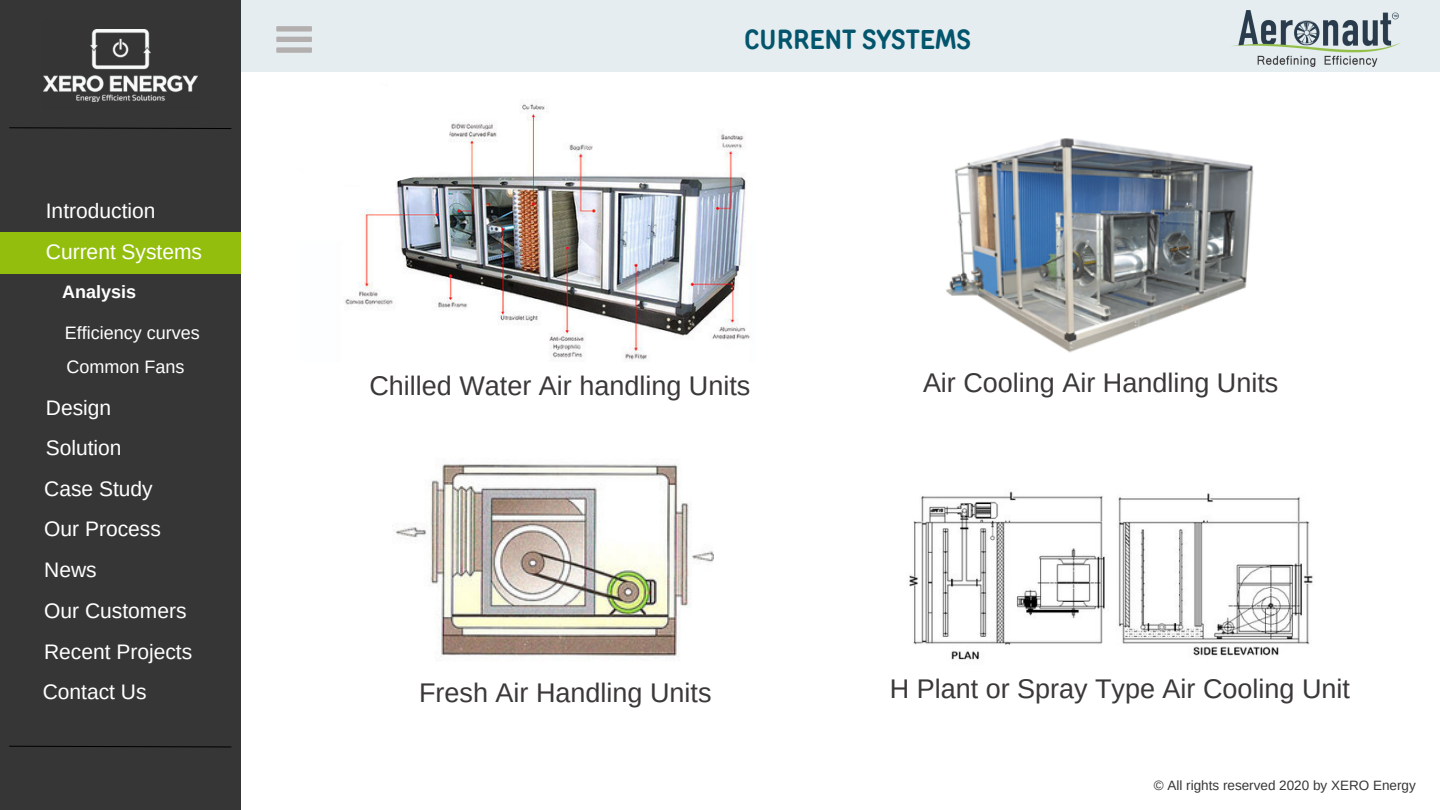
<style>
.page{position:relative;width:1440px;height:810px;background:#fff}
.page>*{position:absolute;margin:0;border:0;box-sizing:border-box;transform-origin:0 0}
.t1{font:27px "Arimo";color:#3b3838}
.t2{font:700 27px "TT Rounds Condensed";letter-spacing:.01em;color:#02556c}
.t3{font:21px "Arimo";color:#fff}
.t4{font:18px "Arimo";color:#fff}
.t5{font:700 18px "Arimo";color:#fff}
.t6{font:13.5px "Arimo";color:#363636}
</style>
<div class="page">
<div style="left:0;top:0;width:241px;height:810px;background:#363636"></div>
<div style="left:241px;top:0;width:1199px;height:72px;background:#e5edf0"></div>
<svg style="left:9px;top:127px;width:223px;height:2px"></svg>
<svg style="left:9px;top:745px;width:223px;height:3px"></svg>
<div style="left:0;top:232px;width:241px;height:42px;background:#93be0d"></div>
<img style="left:345px;top:104px;width:405px;height:256px">
<svg style="left:345px;top:104px;width:106px;height:83px"></svg>
<img style="left:392px;top:464px;width:321px;height:197px">
<img style="left:909px;top:491px;width:404px;height:173px">
<svg style="left:276px;top:26px;width:36px;height:27px"></svg>
<img style="left:946px;top:138px;width:308px;height:215px">
<svg style="left:43px;top:29px;width:155px;height:73px"></svg>
<img style="left:1232px;top:10px;width:168px;height:56px">
<p class="t3" style="left:46px;top:199px;width:111px">Introduction</p>
<p class="t3" style="left:46px;top:240px;width:158px">Current Systems</p>
<h3 class="t5" style="left:62px;top:282px;width:75px">Analysis</h3>
<h3 class="t4" style="left:65px;top:322px;width:136px">Efficiency curves</h3>
<h3 class="t4" style="left:67px;top:357px;width:119px">Common Fans</h3>
<p class="t3" style="left:46px;top:396px;width:67px">Design</p>
<h5 class="t3" style="left:46px;top:436px;width:77px">Solution</h5>
<h5 class="t3" style="left:44px;top:477px;width:110px">Case Study</h5>
<h2 class="t3" style="left:44px;top:517px;width:118px">Our Process</h2>
<h2 class="t3" style="left:44px;top:558px;width:54px">News</h2>
<p class="t3" style="left:44px;top:599px;width:144px">Our Customers</p>
<p class="t3" style="left:44px;top:640px;width:150px">Recent Projects</p>
<h2 class="t3" style="left:43px;top:680px;width:105px">Contact Us</h2>
<h3 class="t2" style="left:744px;top:23px;width:228px">CURRENT SYSTEMS</h3>
<h4 class="t1" style="left:369px;top:370px;width:382px">Chilled Water Air handling Units</h4>
<h3 class="t1" style="left:923px;top:367px;width:357px">Air Cooling Air Handling Units</h3>
<h3 class="t1" style="left:419px;top:678px;width:294px">Fresh Air Handling Units</h3>
<h3 class="t1" style="left:890px;top:674px;width:462px">H Plant or Spray Type Air Cooling Unit</h3>
<p class="t6" style="left:1154px;top:778px;width:263px">© All rights reserved 2020 by XERO Energy</p>
</div>
